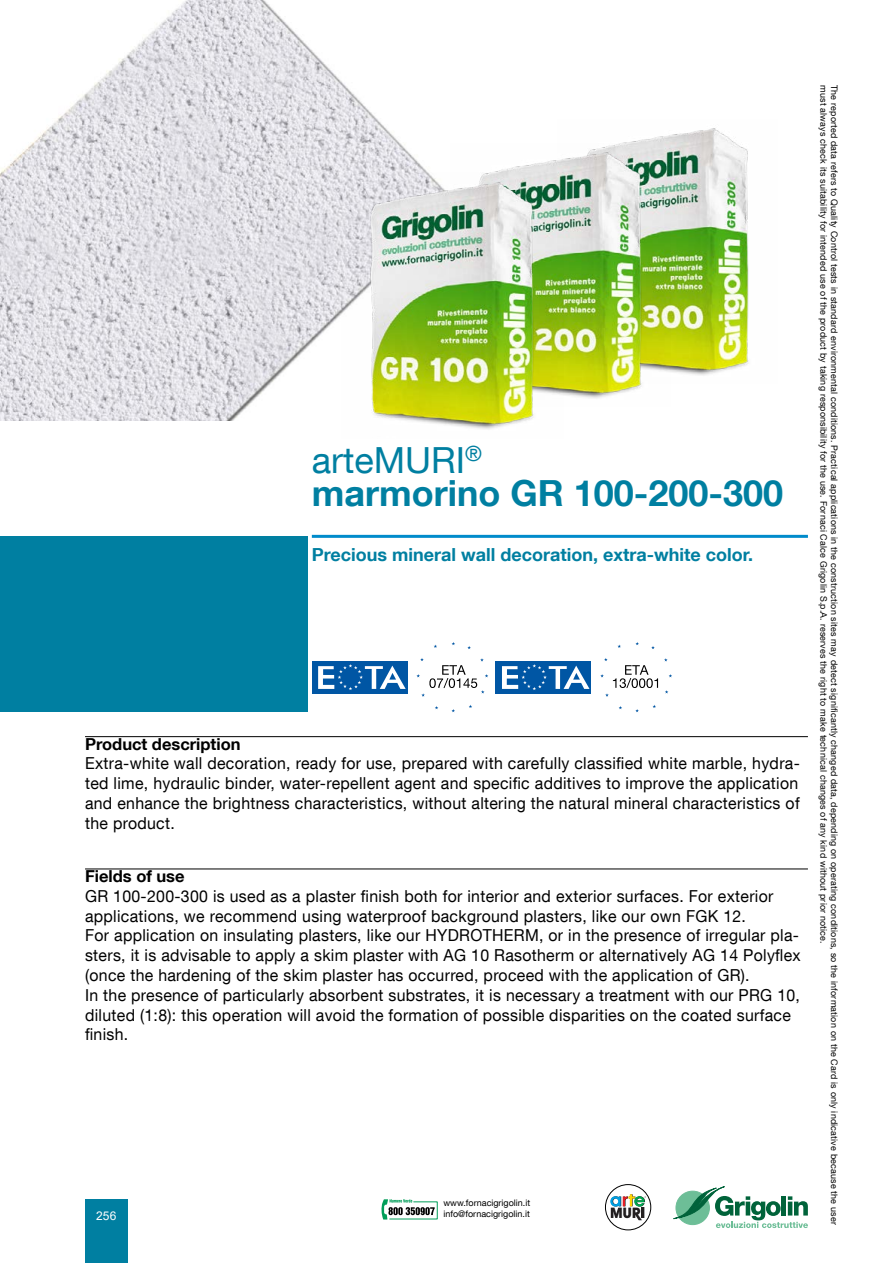
<style>
.page{position:relative;width:893px;height:1263px;background:#fff}
.page>*{position:absolute;margin:0;border:0;box-sizing:border-box;transform-origin:0 0}
.t1{font:700 36px/33px "Helvetica Neue LT Com";color:#007fa1}
.t2{font:700 18px "Helvetica Neue LT Com";color:#007fa1}
.t3{font:16.5px/19.8px "Helvetica Neue LT Com";letter-spacing:.02em;color:#000;text-align:justify;scale:.96 1}
.t4{font:700 16.5px "Helvetica Neue LT Com";color:#000}
.t5{font:12px "Arial";color:#fff}
.t6{font:9px "Helvetica Neue LT Com";letter-spacing:.02em;color:#000}
.t7{font:9px/10.8px "Helvetica Neue LT Com";color:#000}
.s1{font-weight:400}
</style>
<div class="page">
<svg style="left:673px;top:1186px;width:135px;height:42px"></svg>
<svg style="left:381px;top:1199px;width:57px;height:20px"></svg>
<div style="left:85px;top:1199px;width:43px;height:64px;background:#007fa1"></div>
<svg style="left:610px;top:1194px;width:36px;height:26px"></svg>
<div style="left:605px;top:1184px;width:46px;height:46px;border:1px solid #000;border-radius:50%"></div>
<img style="left:0;top:0;width:427px;height:420px">
<div style="left:0;top:536px;width:307px;height:176px;background:#007fa1"></div>
<hr style="left:85px;top:736px;width:723px;height:1px;background:#000">
<hr style="left:85px;top:869px;width:723px;height:1px;background:#000">
<img style="left:631px;top:128px;width:118px;height:248px">
<img style="left:494px;top:142px;width:177px;height:257px">
<img style="left:342px;top:172px;width:221px;height:258px">
<hr style="left:312px;top:535px;width:496px;height:3px;background:#008bcb">
<div style="left:312px;top:661px;width:95px;height:32px;background:#0056a4"></div>
<svg style="left:318px;top:664px;width:88px;height:26px"></svg>
<svg style="left:416px;top:658px;width:72px;height:39px"></svg>
<div style="left:496px;top:661px;width:95px;height:32px;background:#0056a4"></div>
<svg style="left:502px;top:664px;width:87px;height:26px"></svg>
<svg style="left:600px;top:658px;width:58px;height:39px"></svg>
<h1 class="t1" style="left:312px;top:442px;width:473px"><span class="s1">arteMURI</span><sup>®<br></sup>marmorino GR 100-200-300</h1>
<p class="t2" style="left:312px;top:544px;width:443px">Precious mineral wall decoration, extra-white color.</p>
<p class="t4" style="left:85px;top:733px;width:157px">Product description</p>
<p class="t3" style="left:85px;top:753px;width:746px">Extra-white wall decoration, ready for use, prepared with carefully classified white marble, hydra&shy;ted lime, hydraulic binder, water-repellent agent and specific additives to improve the application and enhance the brightness characteristics, without altering the natural mineral characteristics of the product.</p>
<p class="t4" style="left:85px;top:865px;width:101px">Fields of use</p>
<p class="t3" style="left:85px;top:885px;width:747px;text-align:left">GR 100-200-300 is used as a plaster finish both for interior and exterior surfaces. For exterior applications, we recommend using waterproof background plasters, like our own FGK 12.<br>For application on insulating plasters, like our HYDROTHERM, or in the presence of irregular pla&shy;sters, it is advisable to apply a skim plaster with AG 10 Rasotherm or alternatively AG 14 Polyflex (once the hardening of the skim plaster has occurred, proceed with the application of GR).<br>In the presence of particularly absorbent substrates, it is necessary a treatment with our PRG 10, diluted (1:8): this operation will avoid the formation of possible disparities on the coated surface finish.</p>
<p class="t5" style="left:96px;top:1207px;width:22px">256</p>
<p class="t7" style="left:443px;top:1197px;width:88px">www.fornacigrigolin.it info@fornacigrigolin.it</p>
<p class="t6" style="left:829px;top:85px;width:860px;rotate:90deg">must always check its suitability for intended use of the product by taking responsibility for the use. Fornaci Calce Grigolin S.p.A. reserves the right to make technical changes of any kind without prior notice.</p>
<p class="t6" style="left:840px;top:85px;width:1141px;rotate:90deg">The reported data refers to Quality Control tests in standard environmental conditions. Practical applications in the construction sites may detect significantly changed data, depending on operating conditions, so the information on the Card is only indicative because the user</p>
</div>
